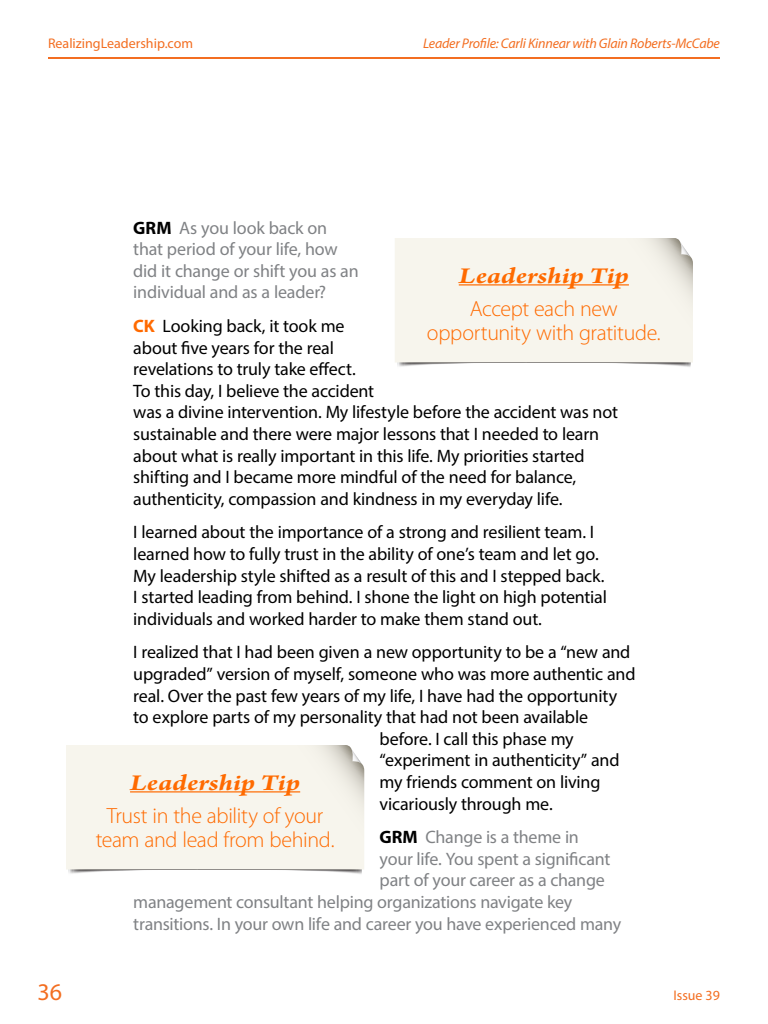
<style>
.page{position:relative;width:768px;height:1024px;background:#fff}
.page>*{position:absolute;margin:0;border:0;box-sizing:border-box;transform-origin:0 0}
.t1{font:italic 700 24px "Arno Pro";letter-spacing:.005em;color:#ff6a00;scale:1.2 1}
.t2{font:24px "Myriad Pro";color:#f36e21}
.t3{font:300 22px/25px "Myriad Pro";letter-spacing:-.015em;color:#ff6a00;text-align:center}
.t4{font:18px/21.6px "Myriad Pro";letter-spacing:-.01em;color:#000}
.t5{font:18px/21.6px "Myriad Pro";letter-spacing:-.01em;color:#808285}
.t6{font:italic 14px "Myriad Pro";letter-spacing:-.015em;color:#f36e21}
.t7{font:14px "Myriad Pro";color:#f36e21}
.s1{font-weight:700;color:#000}
.s2{font-weight:700;color:#ff6a00}
</style>
<div class="page">
<hr style="left:48px;top:57px;width:672px;height:2px;background:#f36e21">
<svg style="left:397px;top:363px;width:293px;height:4px"></svg>
<div style="left:395px;top:238px;width:298px;height:125px;background:#f7f5ed"></div>
<hr style="left:459px;top:284px;width:170px;height:2px;background:#ff6a00">
<svg style="left:68px;top:870px;width:294px;height:4px"></svg>
<div style="left:66px;top:745px;width:298px;height:125px;background:#f7f5ed"></div>
<hr style="left:130px;top:791px;width:170px;height:2px;background:#ff6a00">
<p class="t7" style="left:48px;top:35px;width:147px">RealizingLeadership.com</p>
<p class="t6" style="left:423px;top:35px;width:298px">Leader Profile: Carli Kinnear with Glain Roberts-McCabe</p>
<p class="t5" style="left:133px;top:216px;width:227px"><span class="s1">GRM</span> As you look back on that period of your life, how did it change or shift you as an individual and as a leader?</p>
<p class="t4" style="left:133px;top:315px;width:486px"><span class="s2">CK</span> Looking back, it took me<br>about five years for the real<br>revelations to truly take effect.<br>To this day, I believe the accident<br>was a divine intervention. My lifestyle before the accident was not sustainable and there were major lessons that I needed to learn about what is really important in this life. My priorities started shifting and I became more mindful of the need for balance, authenticity, compassion and kindness in my everyday life.</p>
<p class="t4" style="left:133px;top:521px;width:475px">I learned about the importance of a strong and resilient team. I learned how to fully trust in the ability of one’s team and let go.<br>My leadership style shifted as a result of this and I stepped back.<br>I started leading from behind. I shone the light on high potential individuals and worked harder to make them stand out.</p>
<p class="t4" style="left:133px;top:641px;width:499px">I realized that I had been given a new opportunity to be a “new and</p>
<p class="t4" style="left:133px;top:663px;width:504px">upgraded” version of myself, someone who was more authentic and</p>
<p class="t4" style="left:133px;top:684px;width:485px">real. Over the past few years of my life, I have had the opportunity</p>
<p class="t4" style="left:133px;top:706px;width:456px">to explore parts of my personality that had not been available</p>
<p class="t4" style="left:380px;top:728px;width:196px">before. I call this phase my</p>
<p class="t4" style="left:380px;top:749px;width:242px">“experiment in authenticity” and</p>
<p class="t4" style="left:380px;top:771px;width:222px">my friends comment on living</p>
<p class="t4" style="left:380px;top:792px;width:175px">vicariously through me.</p>
<p class="t5" style="left:380px;top:826px;width:201px"><span class="s1">GRM</span> Change is a theme in</p>
<p class="t5" style="left:380px;top:848px;width:232px">your life. You spent a significant</p>
<p class="t5" style="left:380px;top:869px;width:227px">part of your career as a change</p>
<p class="t5" style="left:133px;top:891px;width:440px">management consultant helping organizations navigate key</p>
<p class="t5" style="left:133px;top:912px;width:489px">transitions. In your own life and career you have experienced many</p>
<h1 class="t1" style="left:459px;top:261px;width:143px">Leadership Tip</h1>
<p class="t3" style="left:427px;top:296px;width:235px">Accept each new opportunity with gratitude.</p>
<h1 class="t1" style="left:130px;top:768px;width:143px">Leadership Tip</h1>
<p class="t3" style="left:96px;top:803px;width:240px">Trust in the ability of your team and lead from behind.</p>
<h1 class="t2" style="left:37px;top:977px;width:26px">36</h1>
<p class="t7" style="left:674px;top:986px;width:48px">Issue 39</p>
</div>
